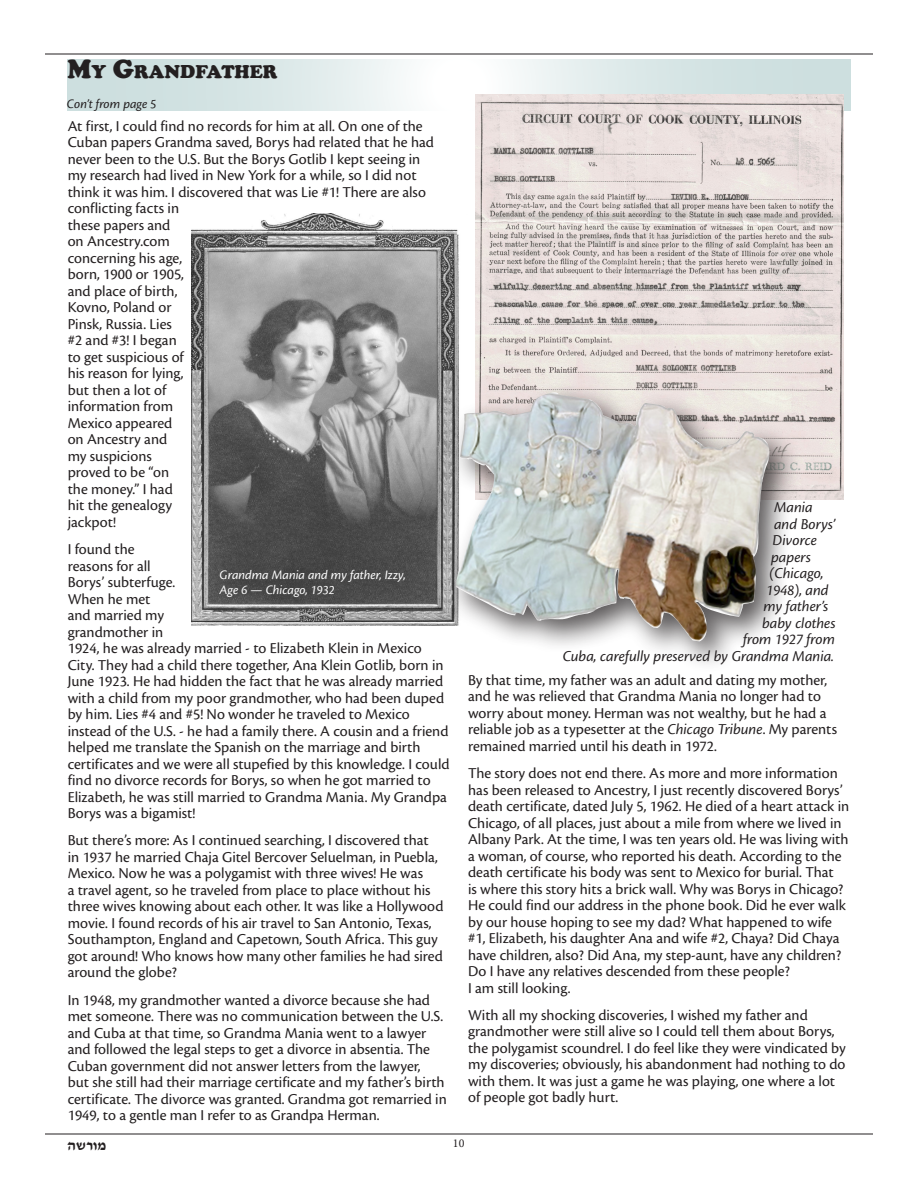
<style>
.page{position:relative;width:918px;height:1188px;background:#fff}
.page>*{position:absolute;margin:0;border:0;box-sizing:border-box;transform-origin:0 0}
.Body{font:900 18.9px "Cooper";color:#231f20}
.t1{font:15.75px/16.5px "Cronos Pro";color:#231f20}
.t2{font:italic 15.75px "Cronos Pro";color:#231f20}
.t3{font:15px "Ain Yiddishe Font Modern";color:#231f20}
.t4{font:italic 13.5px/15px "Cronos Pro";color:#fff}
.t5{font:italic 13.5px "Cronos Pro";color:#231f20}
.t6{font:12px "Minion Pro";color:#231f20}
.s1{font-size:27px}
.s2{font-style:italic}
</style>
<div class="page">
<hr style="left:45px;top:54px;width:828px;height:1px;background:#231f20">
<hr style="left:45px;top:1134px;width:828px;height:1px;background:#231f20">
<svg style="left:68px;top:60px;width:782px;height:51px"></svg>
<img style="left:191px;top:213px;width:268px;height:413px">
<img style="left:475px;top:95px;width:368px;height:404px">
<div style="left:445px;top:381px;width:357px;height:293px;background:#231f20;opacity:.75"></div>
<img style="left:455px;top:392px;width:317px;height:249px">
<p class="Body" style="left:68px;top:60px;width:211px"><span class="s1">M</span>Y <span class="s1">G</span>RANDFATHER</p>
<p class="t5" style="left:67px;top:96px;width:91px">Con’t from page 5</p>
<p class="t1" style="left:68px;top:118px;width:368px">At first, I could find no records for him at all. On one of the<br>Cuban papers Grandma saved, Borys had related that he had never been to the U.S. But the Borys Gotlib I kept seeing in my research had lived in New York for a while, so I did not think it was him. I discovered that was Lie #1! There are also conflicting facts in<br>these papers and<br>on Ancestry.com<br>concerning his age,<br>born, 1900 or 1905,<br>and place of birth,<br>Kovno, Poland or<br>Pinsk, Russia. Lies<br>#2 and #3! I began<br>to get suspicious of<br>his reason for lying,<br>but then a lot of<br>information from<br>Mexico appeared<br>on Ancestry and<br>my suspicions<br>proved to be “on<br>the money.” I had<br>hit the genealogy<br>jackpot!</p>
<p class="t1" style="left:68px;top:541px;width:383px">I found the<br>reasons for all<br>Borys’ subterfuge.<br>When he met<br>and married my<br>grandmother in<br>1924, he was already married - to Elizabeth Klein in Mexico City. They had a child there together, Ana Klein Gotlib, born in June 1923. He had hidden the fact that he was already married with a child from my poor grandmother, who had been duped by him. Lies #4 and #5! No wonder he traveled to Mexico instead of the U.S. - he had a family there. A cousin and a friend helped me translate the Spanish on the marriage and birth certificates and we were all stupefied by this knowledge. I could find no divorce records for Borys, so when he got married to Elizabeth, he was still married to Grandma Mania. My Grandpa Borys was a bigamist!</p>
<p class="t1" style="left:68px;top:832px;width:377px">But there’s more: As I continued searching, I discovered that in 1937 he married Chaja Gitel Bercover Seluelman, in Puebla, Mexico. Now he was a polygamist with three wives! He was<br>a travel agent, so he traveled from place to place without his three wives knowing about each other. It was like a Hollywood movie. I found records of his air travel to San Antonio, Texas, Southampton, England and Capetown, South Africa. This guy got around! Who knows how many other families he had sired around the globe?</p>
<p class="t1" style="left:68px;top:992px;width:381px">In 1948, my grandmother wanted a divorce because she had met someone. There was no communication between the U.S. and Cuba at that time, so Grandma Mania went to a lawyer and followed the legal steps to get a divorce in absentia. The Cuban government did not answer letters from the lawyer,<br>but she still had their marriage certificate and my father’s birth certificate. The divorce was granted. Grandma got remarried in 1949, to a gentle man I refer to as Grandpa Herman.</p>
<p class="t4" style="left:220px;top:568px;width:188px">Grandma Mania and my father, Izzy,<br>Age 6 — Chicago, 1932</p>
<p class="t2" style="left:774px;top:498px;width:40px">Mania</p>
<p class="t2" style="left:774px;top:515px;width:63px">and Borys’</p>
<p class="t2" style="left:773px;top:531px;width:46px">Divorce</p>
<p class="t2" style="left:771px;top:548px;width:42px">papers</p>
<p class="t2" style="left:770px;top:564px;width:56px">(Chicago,</p>
<p class="t2" style="left:767px;top:581px;width:64px">1948), and</p>
<p class="t2" style="left:764px;top:597px;width:66px">my father’s</p>
<p class="t2" style="left:762px;top:614px;width:75px">baby clothes</p>
<p class="t2" style="left:743px;top:630px;width:93px">from 1927 from</p>
<p class="t2" style="left:563px;top:647px;width:273px">Cuba, carefully preserved by Grandma Mania.</p>
<p class="t1" style="left:468px;top:672px;width:370px">By that time, my father was an adult and dating my mother, and he was relieved that Grandma Mania no longer had to worry about money. Herman was not wealthy, but he had a reliable job as a typesetter at the <span class="s2">Chicago Tribune</span>. My parents remained married until his death in 1972.</p>
<p class="t1" style="left:468px;top:765px;width:383px">The story does not end there. As more and more information has been released to Ancestry, I just recently discovered Borys’ death certificate, dated July 5, 1962. He died of a heart attack in Chicago, of all places, just about a mile from where we lived in Albany Park. At the time, I was ten years old. He was living with a woman, of course, who reported his death. According to the death certificate his body was sent to Mexico for burial. That<br>is where this story hits a brick wall. Why was Borys in Chicago?<br>He could find our address in the phone book. Did he ever walk by our house hoping to see my dad? What happened to wife #1, Elizabeth, his daughter Ana and wife #2, Chaya? Did Chaya have children, also? Did Ana, my step-aunt, have any children?<br>Do I have any relatives descended from these people?<br>I am still looking.</p>
<p class="t1" style="left:468px;top:1007px;width:379px">With all my shocking discoveries, I wished my father and grandmother were still alive so I could tell them about Borys, the polygamist scoundrel. I do feel like they were vindicated by my discoveries; obviously, his abandonment had nothing to do with them. It was just a game he was playing, one where a lot of people got badly hurt.</p>
<p class="t3" style="left:67px;top:1139px;width:41px">HWRIVM</p>
<p class="t6" style="left:453px;top:1135px;width:13px">10</p>
</div>
